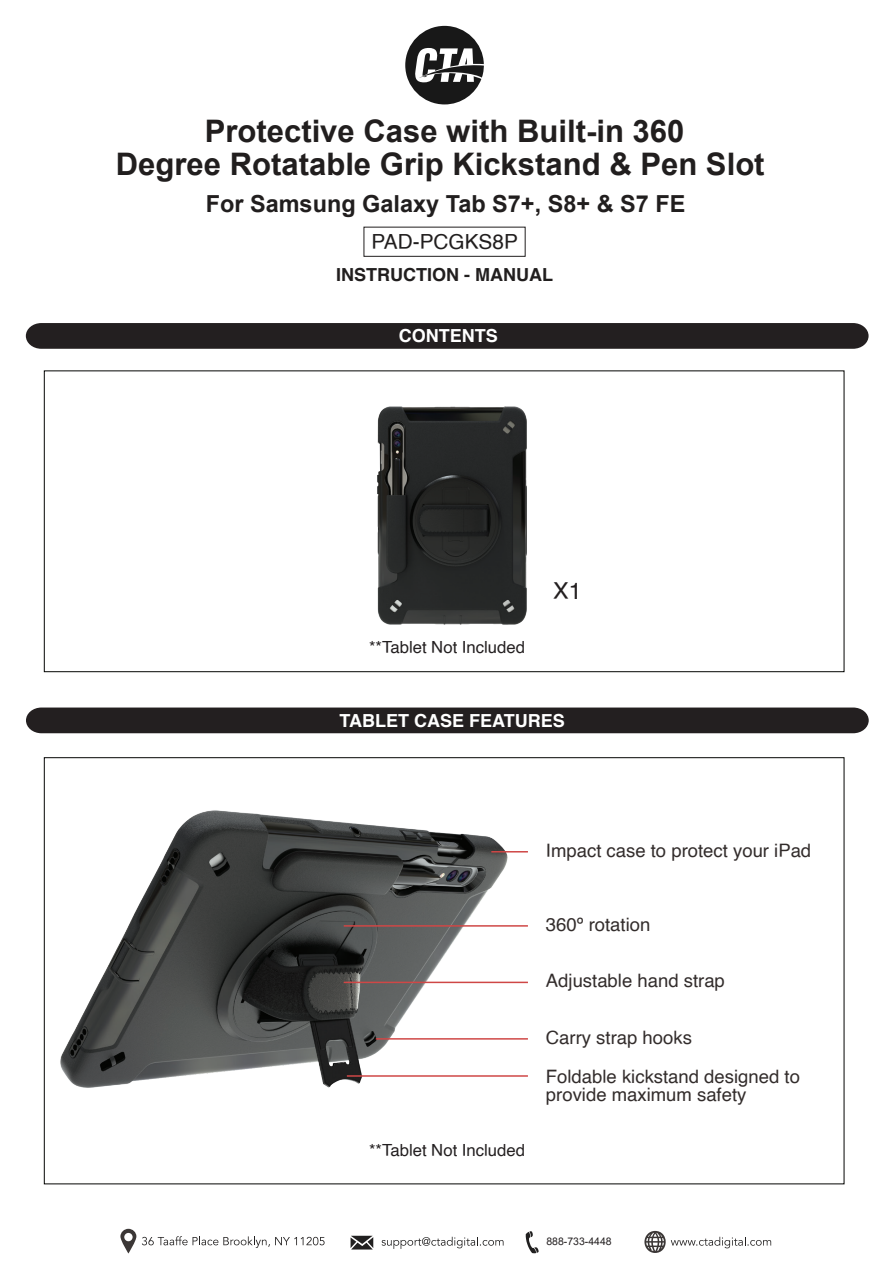
<style>
.page{position:relative;width:893px;height:1263px;background:#fff}
.page>*{position:absolute;margin:0;border:0;box-sizing:border-box;transform-origin:0 0}
.t1{font:700 31.05px/33px "Arial";color:#211e1e;text-align:center}
.t2{font:700 23.4px "Arial";color:#211e1e}
.t3{font:23.4px "Helvetica";color:#231f20}
.t4{font:20.85px "Helvetica";color:#211e1e}
.t5{font:18.45px/39px "Helvetica";color:#322c2b}
.t6{font:700 18px "Helvetica";color:#fff}
.t7{font:700 18px "Helvetica";color:#211e1e}
.t8{font:16.65px "Helvetica";color:#231f20}
.t9{font:10.5px "Arial";color:#231f20}
</style>
<div class="page">
<img style="left:60px;top:810px;width:464px;height:278px">
<svg style="left:405px;top:26px;width:79px;height:78px"></svg>
<hr style="left:376px;top:1038px;width:152px;height:2px;background:#cf4746">
<hr style="left:344px;top:925px;width:184px;height:2px;background:#cf4746">
<hr style="left:344px;top:982px;width:184px;height:1px;background:#cf4746">
<hr style="left:491px;top:851px;width:37px;height:1px;background:#cf4746">
<svg style="left:526px;top:1231px;width:13px;height:22px"></svg>
<svg style="left:351px;top:1236px;width:22px;height:13px"></svg>
<svg style="left:142px;top:1236px;width:183px;height:12px"></svg>
<svg style="left:382px;top:1237px;width:121px;height:12px"></svg>
<svg style="left:644px;top:1231px;width:127px;height:22px"></svg>
<svg style="left:120px;top:1229px;width:16px;height:24px"></svg>
<svg style="left:26px;top:323px;width:842px;height:26px;background:#262223"></svg>
<img style="left:306px;top:370px;width:292px;height:255px">
<div style="left:26px;top:707px;width:843px;height:26px;background:#231f20"></div>
<hr style="left:347px;top:1075px;width:181px;height:2px;background:#cf4746">
<div style="left:364px;top:227px;width:161px;height:30px;border:1px solid #211e1e"></div>
<h1 class="t1" style="left:116px;top:115px;width:650px">Protective Case with Built-in 360<br>Degree Rotatable Grip Kickstand &amp; Pen Slot</h1>
<p class="t2" style="left:206px;top:187px;width:481px">For Samsung Galaxy Tab S7+, S8+ &amp; S7 FE</p>
<p class="t4" style="left:371px;top:226px;width:148px">PAD-PCGKS8P</p>
<p class="t7" style="left:336px;top:260px;width:218px">INSTRUCTION - MANUAL</p>
<p class="t6" style="left:399px;top:321px;width:100px">CONTENTS</p>
<p class="t8" style="left:369px;top:634px;width:158px">**Tablet Not Included</p>
<p class="t3" style="left:553px;top:572px;width:30px">X1</p>
<p class="t6" style="left:339px;top:706px;width:227px">TABLET CASE FEATURES</p>
<p class="t5" style="left:546px;top:832px;width:267px">Impact case to protect your iPad</p>
<p class="t5" style="left:546px;top:905px;width:106px">360º rotation</p>
<p class="t5" style="left:546px;top:961px;width:180px">Adjustable hand strap</p>
<p class="t8" style="left:369px;top:1137px;width:158px">**Tablet Not Included</p>
<p class="t5" style="left:546px;top:1018px;width:256px">Carry strap hooks<br>Foldable kickstand designed to</p>
<p class="t5" style="left:546px;top:1076px;width:202px">provide maximum safety</p>
<p class="t9" style="left:546px;top:1234px;width:67px">888-733-4448</p>
</div>
